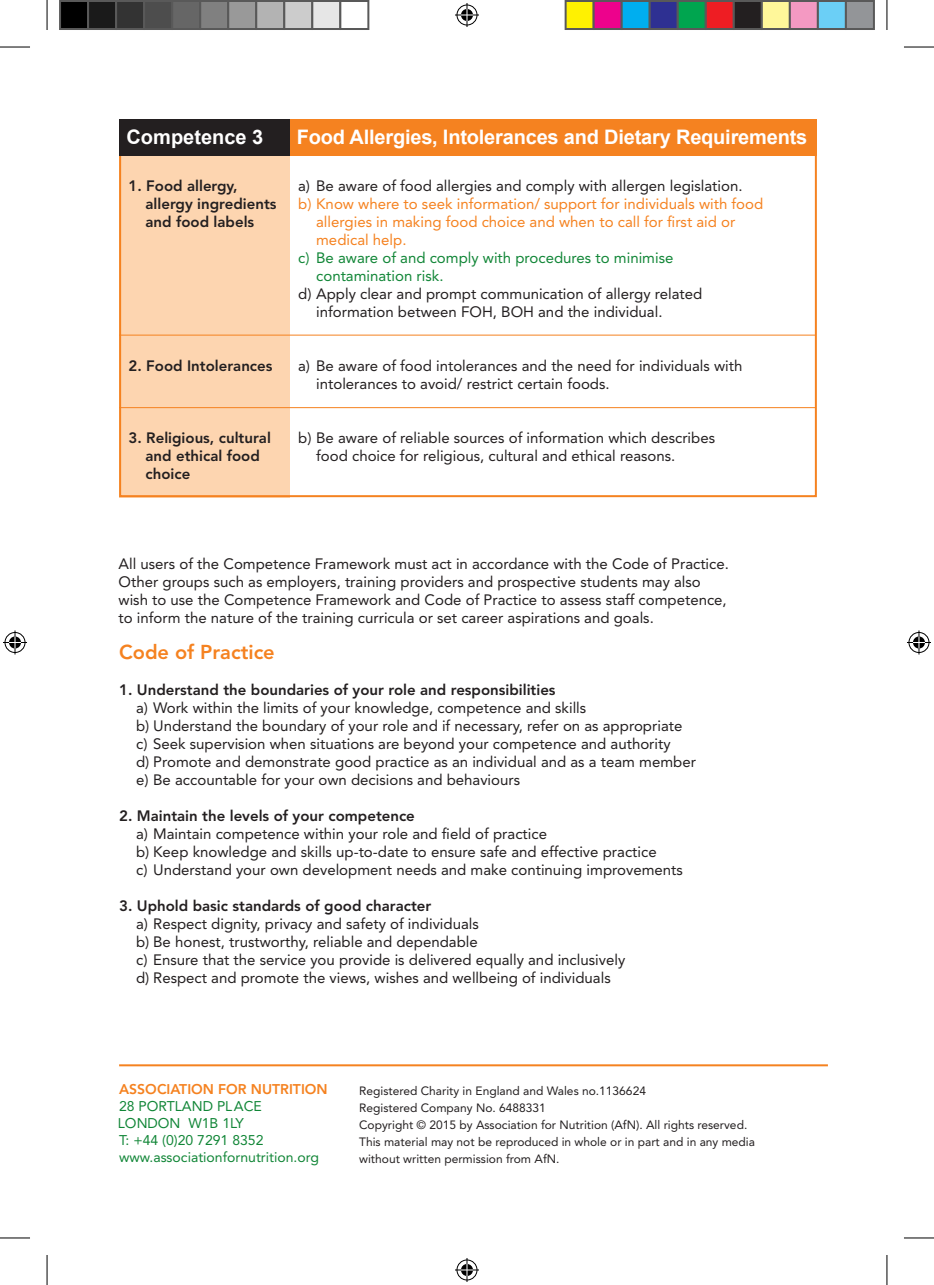
<style>
.page{position:relative;width:934px;height:1285px;background:#fff}
.page>*{position:absolute;margin:0;border:0;box-sizing:border-box;transform-origin:0 0}
.t1{font:700 20px "Arial";letter-spacing:-.01em;color:#fff}
.t2{font:800 20px "Avenir";color:#f58220}
.t3{font:15px/18px "Avenir";color:#231f20}
.t4{font:800 15px/18px "Avenir";color:#231f20}
.t5{font:15px/18px "Avenir";color:#f58220}
.t6{font:15px/18px "Avenir";color:#118637}
.t7{font:14px/17px "Avenir";color:#118637}
.t8{font:800 14px "Avenir";color:#f58220}
.t9{font:12px/16.8px "Avenir";color:#231f20}
</style>
<div class="page">
<div style="left:119px;top:155px;width:170px;height:342px;background:#fdd5b0"></div>
<div style="left:119px;top:119px;width:697px;height:36px;background:#f58220"></div>
<div style="left:119px;top:119px;width:170px;height:36px;background:#231f20"></div>
<hr style="left:119px;top:1064px;width:708px;height:2px;background:#f58220">
<hr style="left:119px;top:335px;width:696px;height:1px;background:#f58220">
<hr style="left:119px;top:407px;width:696px;height:1px;background:#f58220">
<hr style="left:0;top:47px;width:30px;height:1px;background:#000">
<hr style="left:903px;top:47px;width:30px;height:1px;background:#000">
<hr style="left:0;top:1237px;width:30px;height:1px;background:#000">
<hr style="left:903px;top:1237px;width:30px;height:1px;background:#000">
<hr style="left:47px;top:0;width:1px;height:30px;background:#000">
<hr style="left:47px;top:1255px;width:1px;height:30px;background:#000">
<hr style="left:886px;top:0;width:1px;height:30px;background:#000">
<hr style="left:886px;top:1255px;width:1px;height:30px;background:#000">
<svg style="left:455px;top:3px;width:24px;height:24px"></svg>
<svg style="left:455px;top:1258px;width:24px;height:24px"></svg>
<svg style="left:3px;top:630px;width:24px;height:24px"></svg>
<svg style="left:907px;top:630px;width:23px;height:24px"></svg>
<div style="left:60px;top:1px;width:28px;height:28px;background:#000"></div>
<div style="left:59px;top:0;width:30px;height:30px;border:2px solid #595959"></div>
<div style="left:88px;top:1px;width:28px;height:28px;background:#1a1a1a"></div>
<div style="left:87px;top:0;width:30px;height:30px;border:2px solid #595959"></div>
<div style="left:116px;top:1px;width:28px;height:28px;background:#333"></div>
<div style="left:115px;top:0;width:30px;height:30px;border:2px solid #595959"></div>
<div style="left:144px;top:1px;width:28px;height:28px;background:#4d4d4d"></div>
<div style="left:143px;top:0;width:30px;height:30px;border:2px solid #595959"></div>
<div style="left:172px;top:1px;width:28px;height:28px;background:#666"></div>
<div style="left:171px;top:0;width:30px;height:30px;border:2px solid #595959"></div>
<div style="left:200px;top:1px;width:28px;height:28px;background:#808080"></div>
<div style="left:199px;top:0;width:30px;height:30px;border:2px solid #595959"></div>
<div style="left:228px;top:1px;width:28px;height:28px;background:#999"></div>
<div style="left:227px;top:0;width:30px;height:30px;border:2px solid #595959"></div>
<div style="left:256px;top:1px;width:28px;height:28px;background:#b3b3b3"></div>
<div style="left:255px;top:0;width:30px;height:30px;border:2px solid #595959"></div>
<div style="left:284px;top:1px;width:28px;height:28px;background:#ccc"></div>
<div style="left:283px;top:0;width:30px;height:30px;border:2px solid #595959"></div>
<div style="left:312px;top:1px;width:28px;height:28px;background:#e6e6e6"></div>
<div style="left:311px;top:0;width:30px;height:30px;border:2px solid #595959"></div>
<div style="left:339px;top:0;width:30px;height:30px;border:2px solid #595959"></div>
<div style="left:565px;top:1px;width:28px;height:28px;background:#fff101"></div>
<div style="left:564px;top:0;width:30px;height:30px;border:2px solid #595959"></div>
<div style="left:593px;top:1px;width:28px;height:28px;background:#ed028c"></div>
<div style="left:592px;top:0;width:30px;height:30px;border:2px solid #595959"></div>
<div style="left:621px;top:1px;width:28px;height:28px;background:#00aeef"></div>
<div style="left:620px;top:0;width:30px;height:30px;border:2px solid #595959"></div>
<div style="left:649px;top:1px;width:28px;height:28px;background:#2e3092"></div>
<div style="left:648px;top:0;width:30px;height:30px;border:2px solid #595959"></div>
<div style="left:677px;top:1px;width:28px;height:28px;background:#00a54f"></div>
<div style="left:676px;top:0;width:30px;height:30px;border:2px solid #595959"></div>
<div style="left:705px;top:1px;width:28px;height:28px;background:#ee1d23"></div>
<div style="left:704px;top:0;width:30px;height:30px;border:2px solid #595959"></div>
<div style="left:733px;top:1px;width:28px;height:28px;background:#231f20"></div>
<div style="left:732px;top:0;width:30px;height:30px;border:2px solid #595959"></div>
<div style="left:761px;top:1px;width:28px;height:28px;background:#fff79a"></div>
<div style="left:760px;top:0;width:30px;height:30px;border:2px solid #595959"></div>
<div style="left:789px;top:1px;width:28px;height:28px;background:#f499c2"></div>
<div style="left:788px;top:0;width:30px;height:30px;border:2px solid #595959"></div>
<div style="left:817px;top:1px;width:28px;height:28px;background:#6bcff6"></div>
<div style="left:816px;top:0;width:30px;height:30px;border:2px solid #595959"></div>
<div style="left:845px;top:1px;width:28px;height:28px;background:#939598"></div>
<div style="left:844px;top:0;width:30px;height:30px;border:2px solid #595959"></div>
<h1 class="t1" style="left:126px;top:123px;width:138px">Competence 3</h1>
<h1 class="t1" style="left:296px;top:123px;width:512px">Food Allergies, Intolerances and Dietary Requirements</h1>
<p class="t4" style="left:145px;top:177px;width:132px;text-indent:-17px">1. Food allergy, allergy ingredients and food labels</p>
<p class="t3" style="left:298px;top:177px;width:446px">a) Be aware of food allergies and comply with allergen legislation.</p>
<p class="t5" style="left:316px;top:195px;width:448px;text-indent:-18px">b) Know where to seek information/ support for individuals with food allergies in making food choice and when to call for first aid or medical help.</p>
<p class="t6" style="left:316px;top:249px;width:358px;text-indent:-18px">c) Be aware of and comply with procedures to minimise contamination risk.</p>
<p class="t3" style="left:316px;top:285px;width:387px;text-indent:-18px">d) Apply clear and prompt communication of allergy related information between FOH, BOH and the individual.</p>
<p class="t4" style="left:128px;top:357px;width:145px">2. Food Intolerances</p>
<p class="t4" style="left:145px;top:429px;width:127px;text-indent:-17px">3. Religious, cultural and ethical food choice</p>
<p class="t3" style="left:316px;top:357px;width:427px;text-indent:-18px">a) Be aware of food intolerances and the need for individuals with intolerances to avoid/ restrict certain foods.</p>
<p class="t3" style="left:316px;top:429px;width:400px;text-indent:-18px">b) Be aware of reliable sources of information which describes food choice for religious, cultural and ethical reasons.</p>
<p class="t3" style="left:118px;top:555px;width:611px">All users of the Competence Framework must act in accordance with the Code of Practice.<br>Other groups such as employers, training providers and prospective students may also wish to use the Competence Framework and Code of Practice to assess staff competence, to inform the nature of the training curricula or set career aspirations and goals.</p>
<h1 class="t2" style="left:119px;top:640px;width:157px">Code of Practice</h1>
<p class="t4" style="left:119px;top:681px;width:438px">1. Understand the boundaries of your role and responsibilities</p>
<p class="t3" style="left:136px;top:699px;width:561px">a) Work within the limits of your knowledge, competence and skills<br>b) Understand the boundary of your role and if necessary, refer on as appropriate c) Seek supervision when situations are beyond your competence and authority<br>d) Promote and demonstrate good practice as an individual and as a team member e) Be accountable for your own decisions and behaviours</p>
<p class="t4" style="left:119px;top:807px;width:297px">2. Maintain the levels of your competence</p>
<p class="t3" style="left:136px;top:825px;width:548px">a) Maintain competence within your role and field of practice<br>b) Keep knowledge and skills up-to-date to ensure safe and effective practice<br>c) Understand your own development needs and make continuing improvements</p>
<p class="t4" style="left:119px;top:897px;width:313px">3. Uphold basic standards of good character</p>
<p class="t3" style="left:136px;top:915px;width:490px">a) Respect dignity, privacy and safety of individuals<br>b) Be honest, trustworthy, reliable and dependable<br>c) Ensure that the service you provide is delivered equally and inclusively d) Respect and promote the views, wishes and wellbeing of individuals</p>
<p class="t8" style="left:119px;top:1081px;width:46px">Associati</p>
<p class="t8" style="left:191px;top:1081px;width:79px">on for Nutriti</p>
<p class="t8" style="left:305px;top:1081px;width:21px">on</p>
<p class="t7" style="left:119px;top:1098px;width:39px">28 Portland</p>
<p class="t7" style="left:217px;top:1098px;width:27px">Place</p>
<p class="t7" style="left:118px;top:1115px;width:19px">London</p>
<p class="t7" style="left:119px;top:1115px;width:201px;text-indent:69px">W1B 1LY<br>T: +44 (0)20 7291 8352 www.associationfornutrition.org</p>
<p class="t9" style="left:359px;top:1083px;width:397px">Registered Charity in England and Wales no.1136624<br>Registered Company No. 6488331<br>Copyright © 2015 by Association for Nutrition (AfN). All rights reserved.<br>This material may not be reproduced in whole or in part and in any media without written permission from AfN.</p>
</div>
